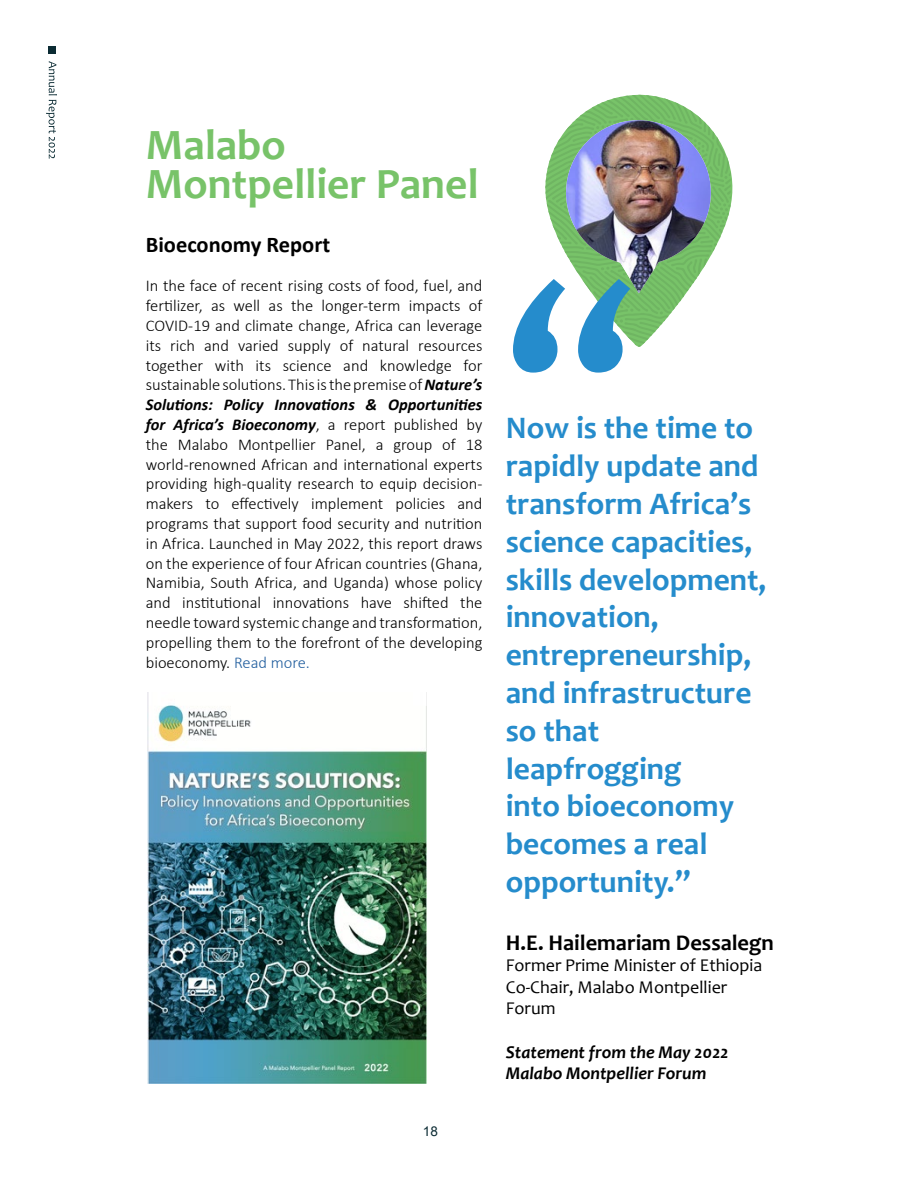
<style>
.page{position:relative;width:918px;height:1188px;background:#fff}
.page>*{position:absolute;margin:0;border:0;box-sizing:border-box;transform-origin:0 0}
.t1{font:700 43.5px/39px "Candara";color:#78c369}
.t2{font:700 31.5px/37.8px "Candara";color:#258ccc}
.t3{font:700 22.5px "Candara";color:#000}
.t4{font:700 22.5px "Calibri";color:#000}
.t5{font:18px/21.6px "Candara";color:#000}
.t6{font:italic 700 18px/21.6px "Candara";color:#000}
.t7{font:300 16.5px/19.8px "Calibri";color:#000;text-align:justify}
.t8{font:13.5px "Arial";color:#0b2b33}
.s1{font-weight:700;font-style:italic}
.s2{color:#215e9e}
</style>
<div class="page">
<svg style="left:46px;top:61px;width:11px;height:98px"></svg>
<div style="left:48px;top:47px;width:7px;height:7px;background:#0b2b33"></div>
<img style="left:147px;top:692px;width:279px;height:392px">
<svg style="left:575px;top:95px;width:156px;height:160px"></svg>
<img style="left:513px;top:120px;width:198px;height:253px">
<h1 class="t1" style="left:146px;top:125px;width:334px">Malabo<br>Montpellier Panel</h1>
<h3 class="t4" style="left:146px;top:228px;width:186px">Bioeconomy Report</h3>
<p class="t7" style="left:146px;top:276px;width:338px">In the face of recent rising costs of food, fuel, and fertilizer, as well as the longer-term impacts of COVID-19 and climate change, Africa can leverage its rich and varied supply of natural resources together with its science and knowledge for sustainable solutions. This is the premise of <span class="s1">Nature’s Solutions: Policy Innovations &amp; Opportunities for Africa’s Bioeconomy</span>, a report published by the Malabo Montpellier Panel, a group of 18 world-renowned African and international experts providing high-quality research to equip decision&shy;makers to effectively implement policies and programs that support food security and nutrition in Africa. Launched in May 2022, this report draws on the experience of four African countries (Ghana, Namibia, South Africa, and Uganda) whose policy and institutional innovations have shifted the needle toward systemic change and transformation, propelling them to the forefront of the developing bioeconomy. <span class="s2">Read more.</span></p>
<p class="t8" style="left:423px;top:1122px;width:17px">18</p>
<h2 class="t2" style="left:506px;top:409px;width:262px">Now is the time to rapidly update and transform Africa’s science capacities, skills development, innovation, entrepreneurship, and infrastructure so that leapfrogging<br>into bioeconomy becomes a real opportunity.”</h2>
<h3 class="t3" style="left:506px;top:928px;width:270px">H.E. Hailemariam Dessalegn</h3>
<p class="t5" style="left:506px;top:954px;width:258px">Former Prime Minister of Ethiopia<br>Co-Chair, Malabo Montpellier<br>Forum</p>
<p class="t6" style="left:506px;top:1041px;width:224px">Statement from the May 2022<br>Malabo Montpellier Forum</p>
</div>
